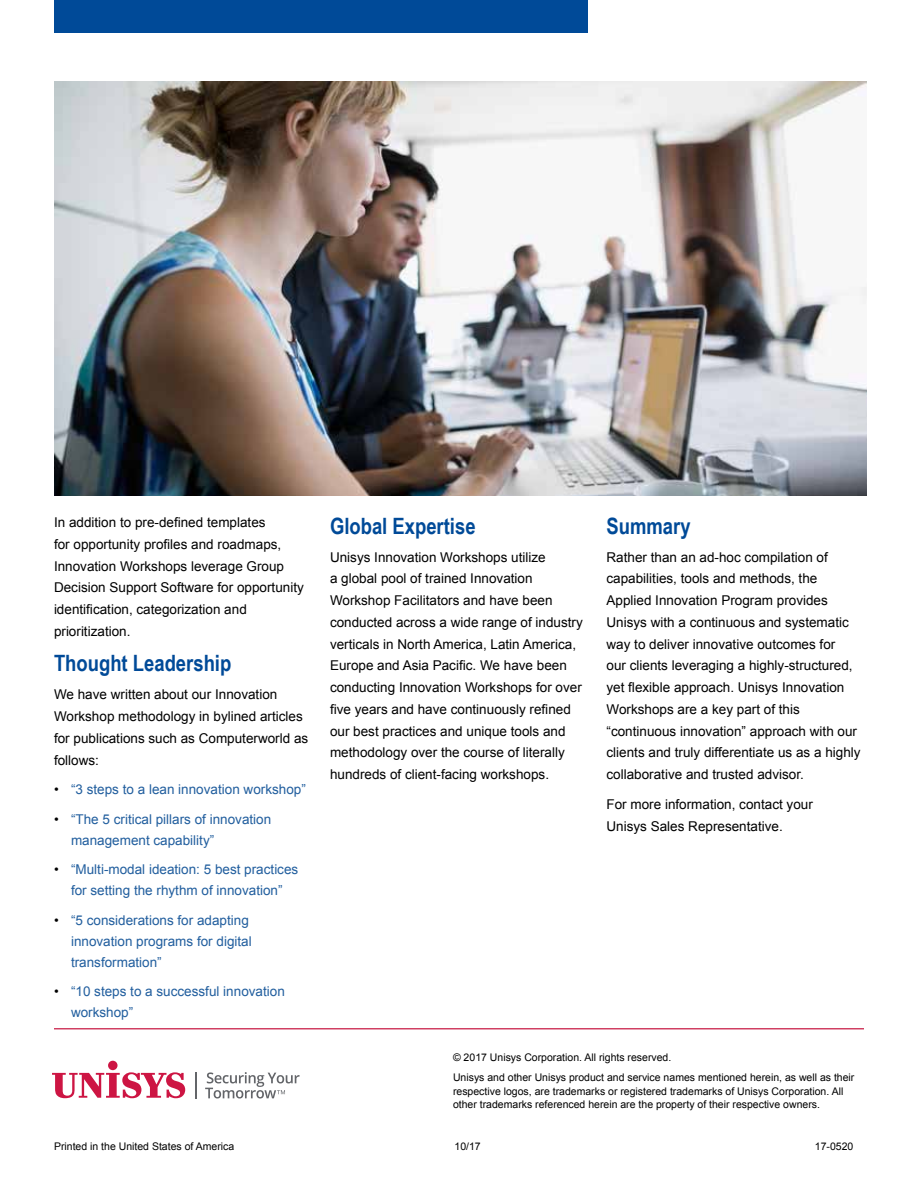
<style>
.page{position:relative;width:918px;height:1188px;background:#fff}
.page>*{position:absolute;margin:0;border:0;box-sizing:border-box;transform-origin:0 0}
.t1{font:700 22.5px "Arial Narrow";color:#004a98}
.t2{font:13.5px/21.8px "Arial";color:#000}
.t3{font:13.5px/21px "Arial";color:#215e9e}
.t4{font:10.5px/20.2px "Arial";color:#000}
.s1{color:#000}
</style>
<div class="page">
<hr style="left:195px;top:1072px;width:2px;height:27px;background:#636569">
<svg style="left:52px;top:1072px;width:133px;height:26px"></svg>
<div style="left:108px;top:1061px;width:10px;height:9px;background:#cd1543;border-radius:50%"></div>
<svg style="left:205px;top:1072px;width:95px;height:27px"></svg>
<hr style="left:54px;top:1028px;width:810px;height:1px;background:#c10230">
<div style="left:54px;top:0;width:534px;height:32px;background:#004a98"></div>
<img style="left:54px;top:81px;width:812px;height:415px">
<p class="t2" style="left:54px;top:512px;width:251px">In addition to pre-defined templates<br>for opportunity profiles and roadmaps, Innovation Workshops leverage Group Decision Support Software for opportunity identification, categorization and prioritization.</p>
<h1 class="t1" style="left:54px;top:646px;width:179px">Thought Leadership</h1>
<p class="t2" style="left:54px;top:684px;width:256px">We have written about our Innovation<br>Workshop methodology in bylined articles for publications such as Computerworld as follows:</p>
<p class="t3" style="left:54px;top:779px;width:253px"><span class="s1">•</span> “3 steps to a lean innovation workshop”</p>
<p class="t3" style="left:71px;top:809px;width:202px;text-indent:-17px"><span class="s1">•</span> “The 5 critical pillars of innovation management capability”</p>
<p class="t3" style="left:54px;top:859px;width:246px;text-align:center"><span class="s1">•</span> “Multi-modal ideation: 5 best practices for setting the rhythm of innovation”</p>
<p class="t3" style="left:71px;top:910px;width:182px;text-indent:-17px"><span class="s1">•</span> “5 considerations for adapting innovation programs for digital transformation”</p>
<p class="t3" style="left:71px;top:981px;width:215px;text-indent:-17px"><span class="s1">•</span> “10 steps to a successful innovation workshop”</p>
<h1 class="t1" style="left:330px;top:509px;width:147px">Global Expertise</h1>
<p class="t2" style="left:330px;top:546px;width:254px">Unisys Innovation Workshops utilize<br>a global pool of trained Innovation Workshop Facilitators and have been conducted across a wide range of industry verticals in North America, Latin America, Europe and Asia Pacific. We have been conducting Innovation Workshops for over five years and have continuously refined our best practices and unique tools and methodology over the course of literally hundreds of client-facing workshops.</p>
<h1 class="t1" style="left:607px;top:509px;width:86px">Summary</h1>
<p class="t2" style="left:607px;top:546px;width:256px">Rather than an ad-hoc compilation of capabilities, tools and methods, the Applied Innovation Program provides Unisys with a continuous and systematic way to deliver innovative outcomes for<br>our clients leveraging a highly-structured, yet flexible approach. Unisys Innovation Workshops are a key part of this “continuous innovation” approach with our clients and truly differentiate us as a highly collaborative and trusted advisor.</p>
<p class="t2" style="left:607px;top:794px;width:208px">For more information, contact your<br>Unisys Sales Representative.</p>
<p class="t4" style="left:453px;top:1047px;width:403px">© 2017 Unisys Corporation. All rights reserved.<br>Unisys and other Unisys product and service names mentioned herein, as well as their</p>
<p class="t4" style="left:453px;top:1084px;width:392px;line-height:13.5px">respective logos, are trademarks or registered trademarks of Unisys Corporation. All other trademarks referenced herein are the property of their respective owners.</p>
<p class="t4" style="left:54px;top:1136px;width:182px">Printed in the United States of America</p>
<p class="t4" style="left:455px;top:1136px;width:28px">10/17</p>
<p class="t4" style="left:815px;top:1136px;width:40px">17-0520</p>
</div>
